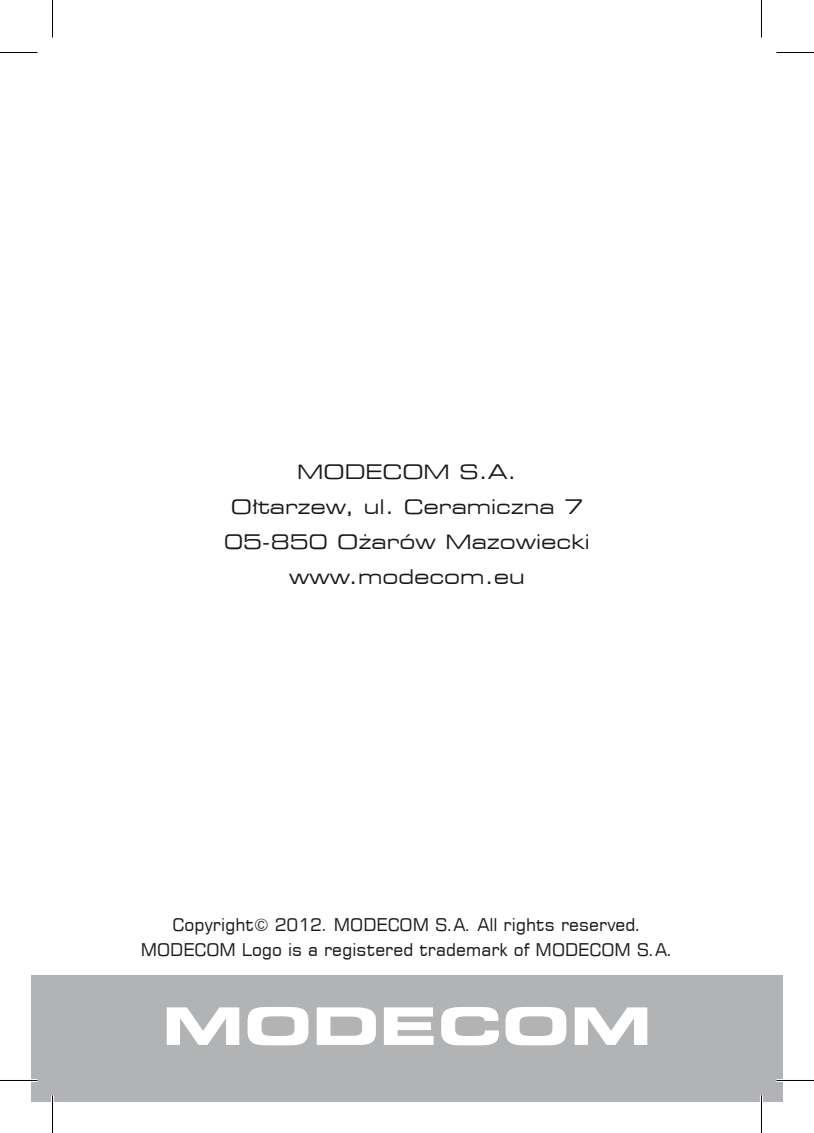
<style>
.page{position:relative;width:814px;height:1133px;background:#fff}
.page>*{position:absolute;margin:0;border:0;box-sizing:border-box;transform-origin:0 0}
.t1{font:700 51.5px "Square 721 Ex EU";color:#fff;scale:1.2 1}
.t2{font:20px/35px "Square 721 Ex EU";color:#1a171c;text-align:center}
.t3{font:17.5px/25px "Square 721 EU";color:#1a171c;text-align:center}
</style>
<div class="page">
<div style="left:31px;top:975px;width:751px;height:126px;background:#b1b3b4"></div>
<hr style="left:0;top:1078px;width:38px;height:4px;background:#fff">
<hr style="left:776px;top:1078px;width:38px;height:4px;background:#fff">
<hr style="left:51px;top:1095px;width:3px;height:38px;background:#fff">
<hr style="left:760px;top:1095px;width:3px;height:38px;background:#fff">
<hr style="left:0;top:52px;width:38px;height:1px;background:#000">
<hr style="left:776px;top:52px;width:38px;height:1px;background:#000">
<hr style="left:0;top:1080px;width:38px;height:1px;background:#000">
<hr style="left:776px;top:1080px;width:38px;height:1px;background:#000">
<hr style="left:52px;top:0;width:1px;height:38px;background:#000">
<hr style="left:52px;top:1095px;width:1px;height:38px;background:#000">
<hr style="left:761px;top:0;width:1px;height:38px;background:#000">
<hr style="left:761px;top:1095px;width:1px;height:38px;background:#000">
<p class="t2" style="left:224px;top:454px;width:367px">MODECOM S.A.<br>Ołtarzew, ul. Ceramiczna 7<br>05-850 Ożarów Mazowiecki www.modecom.eu</p>
<p class="t3" style="left:141px;top:912px;width:534px">Copyright© 2012. MODECOM S.A. All rights reserved.<br>MODECOM Logo is a registered trademark of MODECOM S.A.</p>
<h1 class="t1" style="left:162px;top:995px;width:410px">MODECOM</h1>
</div>
